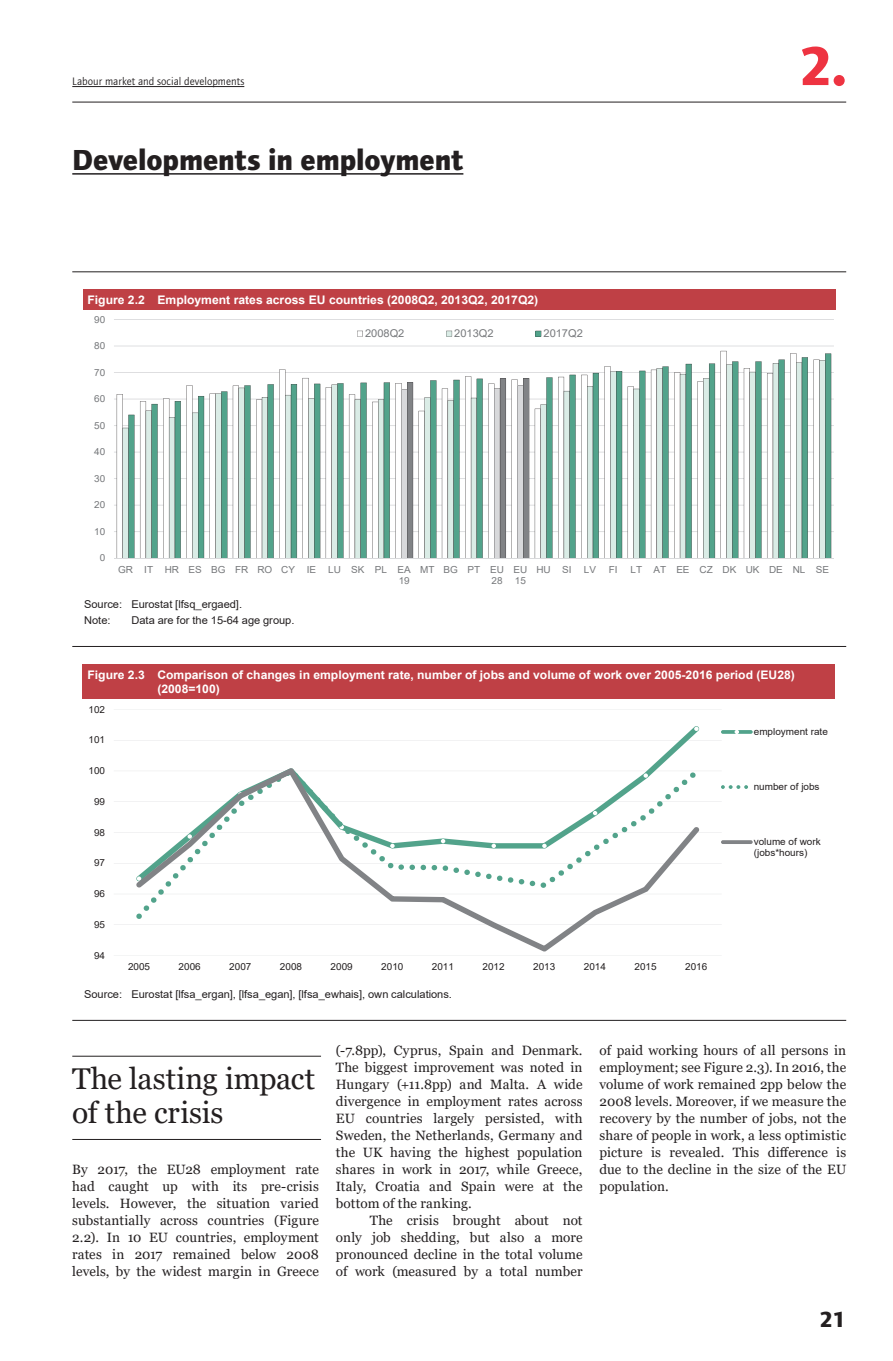
<style>
.page{position:relative;width:893px;height:1361px;background:#fff}
.page>*{position:absolute;margin:0;border:0;box-sizing:border-box;transform-origin:0 0}
.t1{font:700 56.25px "Foundry Journal";color:#ee3341}
.t2{font:30px/34px "Georgia";letter-spacing:-.005em;color:#231f20}
.t3{font:700 30px "Foundry Journal";color:#231f20}
.t4{font:700 22.5px "Foundry Journal";color:#231f20}
.t5{font:13.5px/17px "Georgia";letter-spacing:.01em;color:#231f20;text-align:justify}
.t6{font:700 11.85px/14.2px "Arial";color:#fff}
.t7{font:11.25px "Foundry Journal";color:#231f20}
.t8{font:10.8px/15.5px "Arial";color:#231f20}
.t9{font:10.8px "Arial";color:#76787b}
.t10{font:9.75px/11.1px "Arial";color:#231f20}
.t11{font:9.75px/11.1px "Arial";color:#76787b;text-align:right}
</style>
<div class="page">
<hr style="left:72px;top:102px;width:774px;height:1px;background:#231f20">
<hr style="left:72px;top:86px;width:172px;height:1px;background:#231f20">
<hr style="left:72px;top:271px;width:774px;height:1px;background:#231f20">
<hr style="left:72px;top:1056px;width:249px;height:1px;background:#231f20">
<hr style="left:72px;top:1139px;width:249px;height:1px;background:#231f20">
<hr style="left:114px;top:955px;width:608px;height:1px;background:#d8d9db">
<hr style="left:114px;top:924px;width:608px;height:1px;background:#d8d9db">
<hr style="left:114px;top:894px;width:608px;height:1px;background:#d8d9db">
<hr style="left:114px;top:863px;width:608px;height:1px;background:#d8d9db">
<hr style="left:114px;top:832px;width:608px;height:1px;background:#d8d9db">
<hr style="left:114px;top:801px;width:608px;height:1px;background:#d8d9db">
<hr style="left:114px;top:771px;width:608px;height:1px;background:#d8d9db">
<hr style="left:114px;top:740px;width:608px;height:1px;background:#d8d9db">
<hr style="left:114px;top:709px;width:608px;height:1px;background:#d8d9db">
<svg style="left:136px;top:727px;width:563px;height:41px"></svg>
<svg style="left:694px;top:726px;width:5px;height:5px"></svg>
<svg style="left:136px;top:768px;width:563px;height:183px"></svg>
<svg style="left:721px;top:730px;width:32px;height:4px"></svg>
<svg style="left:735px;top:730px;width:4px;height:4px"></svg>
<svg style="left:721px;top:785px;width:27px;height:4px"></svg>
<svg style="left:721px;top:840px;width:32px;height:4px"></svg>
<div style="left:83px;top:664px;width:752px;height:34px;background:#bf4045"></div>
<hr style="left:72px;top:646px;width:774px;height:1px;background:#231f20">
<hr style="left:114px;top:531px;width:720px;height:1px;background:#d8d9db">
<hr style="left:114px;top:505px;width:720px;height:1px;background:#d8d9db">
<hr style="left:114px;top:478px;width:720px;height:1px;background:#d8d9db">
<hr style="left:114px;top:452px;width:720px;height:1px;background:#d8d9db">
<hr style="left:114px;top:425px;width:720px;height:1px;background:#d8d9db">
<hr style="left:114px;top:399px;width:720px;height:1px;background:#d8d9db">
<hr style="left:114px;top:372px;width:720px;height:1px;background:#d8d9db">
<hr style="left:114px;top:345px;width:720px;height:1px;background:#d8d9db">
<hr style="left:114px;top:319px;width:720px;height:1px;background:#d8d9db">
<svg style="left:128px;top:353px;width:703px;height:205px"></svg>
<hr style="left:114px;top:558px;width:720px;height:1px;background:#d8d9db">
<svg style="left:357px;top:331px;width:6px;height:5px"></svg>
<svg style="left:446px;top:331px;width:6px;height:5px"></svg>
<svg style="left:535px;top:331px;width:6px;height:5px"></svg>
<div style="left:83px;top:290px;width:752px;height:20px;background:#bf4045"></div>
<hr style="left:72px;top:1020px;width:774px;height:1px;background:#231f20">
<hr style="left:72px;top:173px;width:391px;height:2px;background:#231f20">
<p class="t7" style="left:72px;top:75px;width:174px">Labour market and social developments</p>
<h2 class="t3" style="left:72px;top:142px;width:393px">Developments in employment</h2>
<p class="t6" style="left:87px;top:293px;width:452px">Figure 2.2 Employment rates across EU countries (2008Q2, 2013Q2, 2017Q2)</p>
<p class="t11" style="left:94px;top:313px;width:13px">90</p>
<p class="t11" style="left:94px;top:340px;width:13px">80</p>
<p class="t11" style="left:94px;top:367px;width:13px">70</p>
<p class="t11" style="left:94px;top:393px;width:13px">60</p>
<p class="t11" style="left:94px;top:419px;width:13px">50</p>
<p class="t11" style="left:94px;top:446px;width:13px">40</p>
<p class="t11" style="left:94px;top:473px;width:13px">30</p>
<p class="t11" style="left:94px;top:499px;width:13px">20</p>
<p class="t11" style="left:94px;top:526px;width:13px">10</p>
<p class="t11" style="left:100px;top:552px;width:7px">0</p>
<p class="t9" style="left:365px;top:326px;width:41px">2008Q2</p>
<p class="t9" style="left:454px;top:326px;width:41px">2013Q2</p>
<p class="t9" style="left:543px;top:326px;width:41px">2017Q2</p>
<h1 class="t1" style="left:799px;top:33px;width:49px">2.</h1>
<p class="t11" style="left:118px;top:564px;width:200px">GR IT HR ES BG FR RO CY IE</p>
<p class="t11" style="left:328px;top:564px;width:84px">LU SK PL EA<br>19</p>
<p class="t11" style="left:420px;top:564px;width:85px">MT BG PT EU<br>28</p>
<p class="t11" style="left:513px;top:564px;width:15px;text-align:left">EU<br>15</p>
<p class="t11" style="left:536px;top:564px;width:37px">HU SI</p>
<p class="t11" style="left:584px;top:564px;width:14px">LV</p>
<p class="t11" style="left:609px;top:564px;width:10px">FI</p>
<p class="t11" style="left:631px;top:564px;width:200px">LT AT EE CZ DK UK DE NL SE</p>
<p class="t8" style="left:84px;top:596px;width:160px">Source: Eurostat [lfsq_ergaed].<br>Note:</p>
<p class="t8" style="left:131px;top:612px;width:165px">Data are for the 15-64 age group.</p>
<p class="t6" style="left:157px;top:667px;width:639px;text-indent:-70px">Figure 2.3 Comparison of changes in employment rate, number of jobs and volume of work over 2005-2016 period (EU28) (2008=100)</p>
<p class="t10" style="left:89px;top:703px;width:18px">102</p>
<p class="t10" style="left:89px;top:734px;width:18px">101</p>
<p class="t10" style="left:89px;top:765px;width:18px">100</p>
<p class="t10" style="left:94px;top:796px;width:13px">99</p>
<p class="t10" style="left:94px;top:826px;width:13px">98</p>
<p class="t10" style="left:94px;top:857px;width:13px">97</p>
<p class="t10" style="left:94px;top:888px;width:13px">96</p>
<p class="t10" style="left:94px;top:919px;width:13px">95</p>
<p class="t10" style="left:94px;top:949px;width:13px">94</p>
<p class="t10" style="left:128px;top:961px;width:24px">2005</p>
<p class="t10" style="left:179px;top:961px;width:24px">2006</p>
<p class="t10" style="left:229px;top:961px;width:24px">2007</p>
<p class="t10" style="left:280px;top:961px;width:24px">2008</p>
<p class="t10" style="left:331px;top:961px;width:24px">2009</p>
<p class="t10" style="left:381px;top:961px;width:24px">2010</p>
<p class="t10" style="left:432px;top:961px;width:24px">2011</p>
<p class="t10" style="left:483px;top:961px;width:24px">2012</p>
<p class="t10" style="left:533px;top:961px;width:24px">2013</p>
<p class="t10" style="left:584px;top:961px;width:24px">2014</p>
<p class="t10" style="left:635px;top:961px;width:24px">2015</p>
<p class="t10" style="left:685px;top:961px;width:24px">2016</p>
<p class="t8" style="left:84px;top:986px;width:369px">Source: Eurostat [lfsa_ergan], [lfsa_egan], [lfsa_ewhais], own calculations.</p>
<p class="t10" style="left:754px;top:726px;width:76px">employment rate</p>
<p class="t10" style="left:754px;top:781px;width:67px">number of jobs</p>
<p class="t10" style="left:754px;top:836px;width:68px">volume of work (jobs*hours)</p>
<h2 class="t2" style="left:72px;top:1062px;width:244px">The lasting impact of the crisis</h2>
<p class="t5" style="left:72px;top:1161px;width:248px">By 2017, the EU28 employment rate had caught up with its pre-crisis levels. However, the situation varied substantially across countries (Figure 2.2). In 10 EU countries, employment rates in 2017 remained below 2008 levels, by the widest margin in Greece</p>
<p class="t5" style="left:336px;top:1042px;width:248px">(-7.8pp), Cyprus, Spain and Denmark.<br>The biggest improvement was noted in Hungary (+11.8pp) and Malta. A wide divergence in employment rates across EU countries largely persisted, with Sweden, the Netherlands, Germany and the UK having the highest population shares in work in 2017, while Greece, Italy, Croatia and Spain were at the bottom of the ranking.</p>
<p class="t5" style="left:336px;top:1212px;width:248px;text-indent:34px">The crisis brought about not only job shedding, but also a more pronounced decline in the total volume of work (measured by a total number</p>
<p class="t5" style="left:600px;top:1042px;width:248px">of paid working hours of all persons in employment; see Figure 2.3). In 2016, the volume of work remained 2pp below the 2008 levels. Moreover, if we measure the recovery by the number of jobs, not the share of people in work, a less optimistic picture is revealed. This difference is due to the decline in the size of the EU population.</p>
<h3 class="t4" style="left:819px;top:1306px;width:28px">21</h3>
</div>
